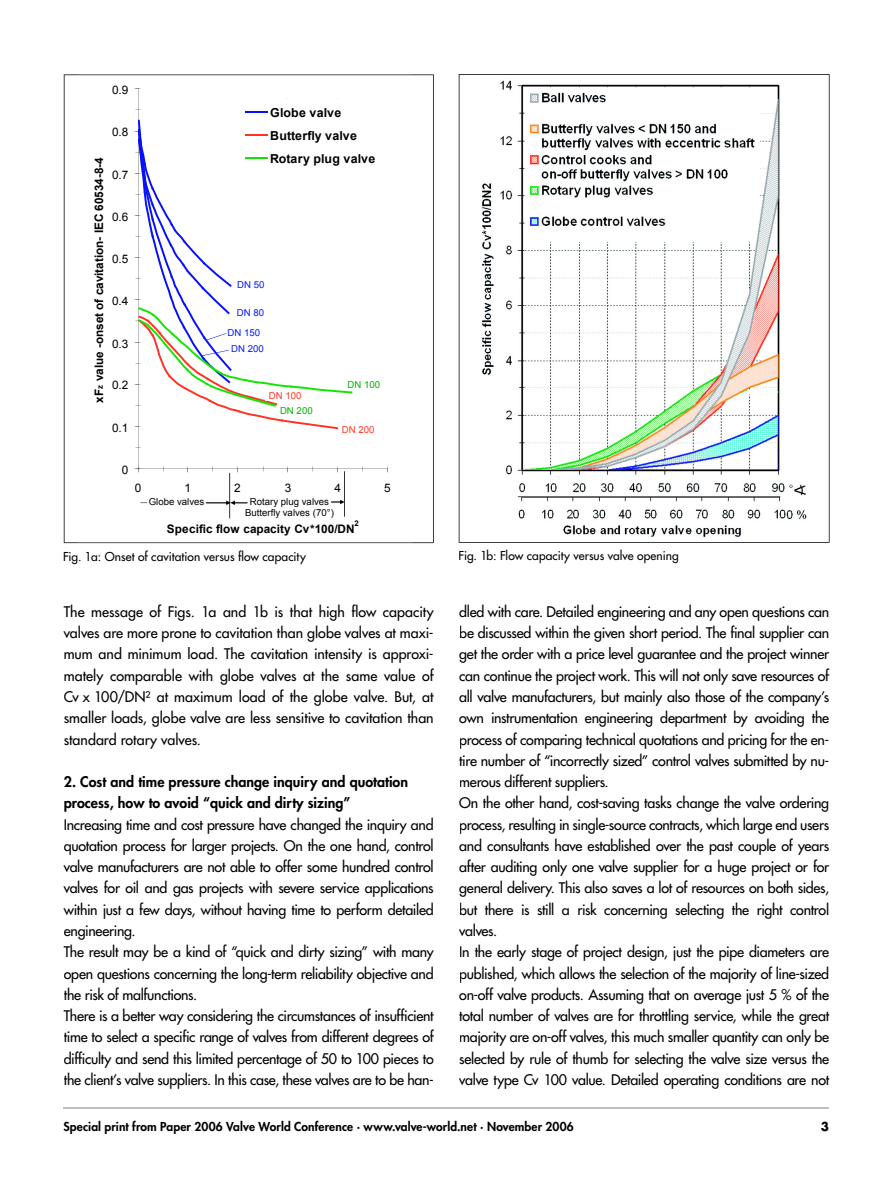
<style>
.page{position:relative;width:893px;height:1187px;background:#fff}
.page>*{position:absolute;margin:0;border:0;box-sizing:border-box;transform-origin:0 0}
.t1{font:14.25px/21.3px "Futura";letter-spacing:-.02em;color:#000}
.t2{font:800 14.25px/21.3px "Futura";color:#000}
.t3{font:700 12.3px/23.1px "Arial";letter-spacing:.02em;color:#000}
.t4{font:12px "Futura";color:#000}
.t5{font:800 12px "Futura";letter-spacing:.01em;color:#000}
.t6{font:700 12px "Futura";color:#000}
.t7{font:700 11.7px "Arial";color:#000}
.t8{font:11.7px "Arial";color:#000}
.t9{font:9.6px/11.6px "Arial";letter-spacing:.005em;color:#000;text-align:center}
.t10{font:9.6px/20px "Arial";letter-spacing:.005em;color:#061afe}
.t11{font:9.6px "Arial";letter-spacing:.005em;color:#02b100}
.t12{font:9.6px "Arial";letter-spacing:.005em;color:#ff3723}
.t13{font:700 7.8px "Arial";color:#000}
.s1{font-size:7.8px}
</style>
<div class="page">
<hr style="left:64px;top:1107px;width:765px;height:1px;background:#bfbfbf">
<svg style="left:64px;top:74px;width:370px;height:469px"></svg>
<hr style="left:79px;top:75px;width:333px;height:1px;background:#000">
<hr style="left:79px;top:542px;width:333px;height:1px;background:#000">
<svg style="left:459px;top:74px;width:371px;height:468px"></svg>
<p class="t8" style="left:112px;top:82px;width:18px">0.9</p>
<p class="t7" style="left:91px;top:403px;width:247px;rotate:-90deg">xF<span class="s1">z</span> value -onset of cavitation- IEC 60534-8-4</p>
<p class="t8" style="left:112px;top:125px;width:18px">0.8</p>
<p class="t8" style="left:112px;top:167px;width:18px">0.7</p>
<p class="t8" style="left:112px;top:209px;width:18px">0.6</p>
<p class="t8" style="left:112px;top:251px;width:18px">0.5</p>
<p class="t8" style="left:112px;top:293px;width:18px">0.4</p>
<p class="t8" style="left:112px;top:336px;width:18px">0.3</p>
<p class="t8" style="left:112px;top:377px;width:18px">0.2</p>
<p class="t8" style="left:112px;top:420px;width:18px">0.1</p>
<p class="t3" style="left:270px;top:101px;width:107px">Globe valve<br>Butterfly valve<br>Rotary plug valve</p>
<p class="t10" style="left:237px;top:275px;width:29px">DN 50</p>
<p class="t10" style="left:228px;top:303px;width:38px;text-indent:9px">DN 80<br>DN 150</p>
<p class="t10" style="left:231px;top:339px;width:34px">DN 200</p>
<p class="t12" style="left:269px;top:389px;width:34px">DN 100</p>
<p class="t11" style="left:280px;top:404px;width:34px">DN 200</p>
<p class="t11" style="left:347px;top:378px;width:34px">DN 100</p>
<p class="t12" style="left:342px;top:423px;width:34px">DN 200</p>
<p class="t8" style="left:122px;top:462px;width:8px">0</p>
<p class="t8" style="left:135px;top:480px;width:8px">0</p>
<p class="t8" style="left:185px;top:480px;width:8px">1</p>
<p class="t8" style="left:234px;top:480px;width:8px">2</p>
<p class="t8" style="left:285px;top:480px;width:8px">3</p>
<p class="t8" style="left:334px;top:480px;width:8px">4</p>
<p class="t8" style="left:384px;top:480px;width:8px">5</p>
<p class="t7" style="left:167px;top:521px;width:189px">Specific flow capacity Cv*100/DN</p>
<p class="t9" style="left:149px;top:495px;width:57px">Globe valves</p>
<p class="t9" style="left:245px;top:495px;width:90px">Rotary plug valves<br>Butterfly valves (70°)</p>
<p class="t13" style="left:355px;top:518px;width:6px">2</p>
<p class="t4" style="left:63px;top:549px;width:244px">Fig. 1a: Onset of cavitation versus flow capacity</p>
<p class="t4" style="left:458px;top:548px;width:222px">Fig. 1b: Flow capacity versus valve opening</p>
<p class="t1" style="left:64px;top:601px;width:371px;text-align:justify">The message of Figs. 1a and 1b is that high flow capacity valves are more prone to cavitation than globe valves at maxi&shy;mum and minimum load. The cavitation intensity is approxi&shy;mately comparable with globe valves at the same value of Cv x 100/DN² at maximum load of the globe valve. But, at smaller loads, globe valve are less sensitive to cavitation than standard rotary valves.</p>
<p class="t2" style="left:64px;top:770px;width:346px">2. Cost and time pressure change inquiry and quotation process, how to avoid “quick and dirty sizing”</p>
<p class="t1" style="left:64px;top:813px;width:371px">Increasing time and cost pressure have changed the inquiry and quotation process for larger projects. On the one hand, control valve manufacturers are not able to offer some hundred control valves for oil and gas projects with severe service applications within just a few days, without having time to perform detailed engineering.<br>The result may be a kind of “quick and dirty sizing” with many open questions concerning the long-term reliability objective and the risk of malfunctions.<br>There is a better way considering the circumstances of insufficient time to select a specific range of valves from different degrees of difficulty and send this limited percentage of 50 to 100 pieces to the client’s valve suppliers. In this case, these valves are to be han-</p>
<p class="t1" style="left:459px;top:601px;width:372px">dled with care. Detailed engineering and any open questions can be discussed within the given short period. The final supplier can get the order with a price level guarantee and the project winner can continue the project work. This will not only save resources of all valve manufacturers, but mainly also those of the company’s own instrumentation engineering department by avoiding the process of comparing technical quotations and pricing for the en&shy;tire number of “incorrectly sized” control valves submitted by nu&shy;merous different suppliers.<br>On the other hand, cost-saving tasks change the valve ordering process, resulting in single-source contracts, which large end users and consultants have established over the past couple of years after auditing only one valve supplier for a huge project or for general delivery. This also saves a lot of resources on both sides, but there is still a risk concerning selecting the right control valves.<br>In the early stage of project design, just the pipe diameters are published, which allows the selection of the majority of line-sized on-off valve products. Assuming that on average just 5 % of the total number of valves are for throttling service, while the great majority are on-off valves, this much smaller quantity can only be selected by rule of thumb for selecting the valve size versus the valve type Cv 100 value. Detailed operating conditions are not</p>
<p class="t5" style="left:63px;top:1118px;width:512px">Special print from Paper 2006 Valve World Conference · www.valve-world.net · November 2006</p>
<p class="t6" style="left:821px;top:1117px;width:10px">3</p>
</div>
